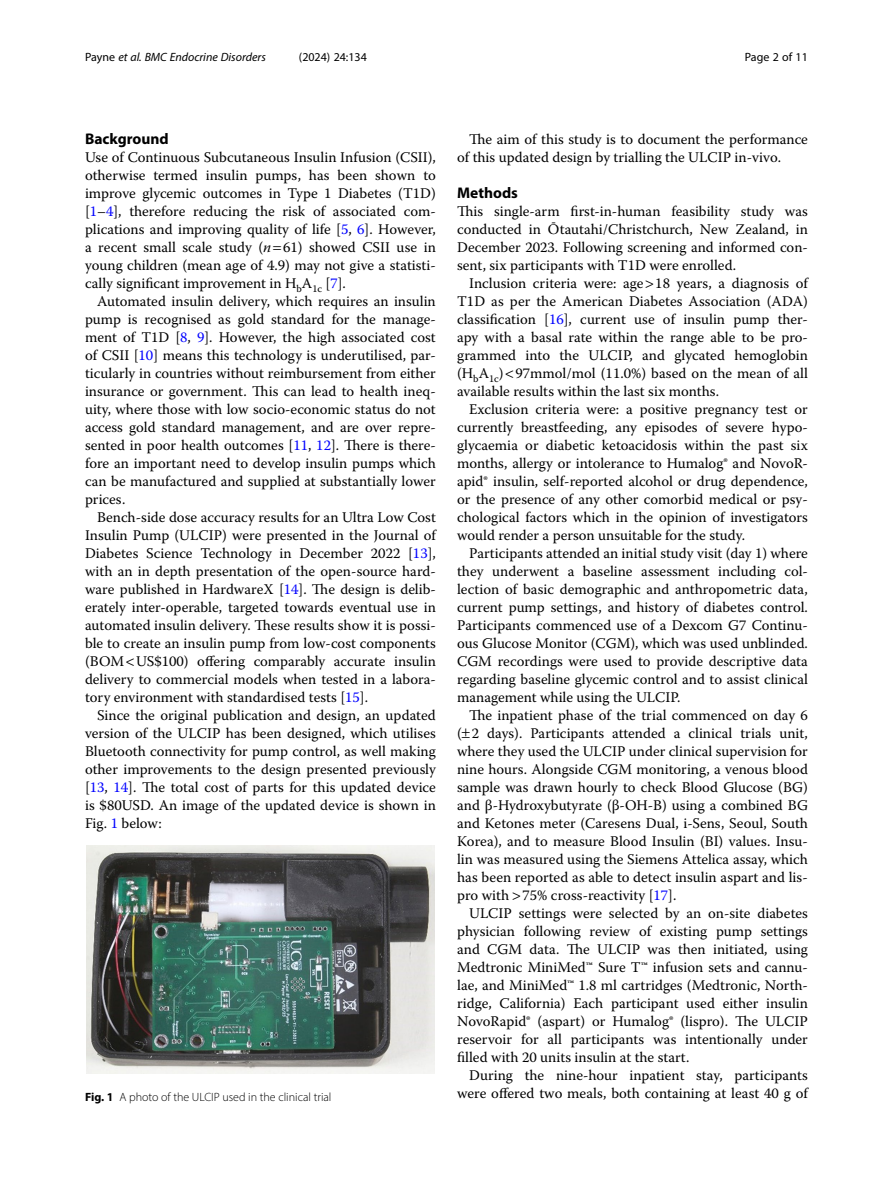
<style>
.page{position:relative;width:893px;height:1191px;background:#fff}
.page>*{position:absolute;margin:0;border:0;box-sizing:border-box;transform-origin:0 0}
.Head_1{font:700 15.45px "Myriad Pro";color:#000}
.Body_Text_Indent{font:14.7px/18px "Warnock Pro";color:#000;text-align:justify}
.Body_Text{font:14.7px/18px "Warnock Pro";color:#000;text-align:justify}
.Figure_Caption{font:300 12px "Myriad Pro";color:#000}
.t1{font:italic 12px "Myriad Pro";color:#000}
.t2{font:12px "Myriad Pro";color:#000}
.s1{font-style:normal}
.s2{color:#00f}
.s3{font-style:italic}
.s4{font-weight:700}
</style>
<div class="page">
<img style="left:86px;top:845px;width:349px;height:229px">
<p class="t1" style="left:85px;top:50px;width:182px"><span class="s1">Payne</span> et al. BMC Endocrine Disorders</p>
<p class="t2" style="left:299px;top:50px;width:70px">(2024) 24:134</p>
<p class="t2" style="left:745px;top:50px;width:65px">Page 2 of 11</p>
<p class="Head_1" style="left:85px;top:129px;width:85px">Background</p>
<p class="Body_Text" style="left:85px;top:148px;width:352px">Use of Continuous Subcutaneous Insulin Infusion (CSII), otherwise termed insulin pumps, has been shown to improve glycemic outcomes in Type 1 Diabetes (T1D) [<span class="s2">1</span>–<span class="s2">4</span>], therefore reducing the risk of associated com&shy;plications and improving quality of life [<span class="s2">5</span>, <span class="s2">6</span>]. However, a recent small scale study (<span class="s3">n</span> 61) showed CSII use in young children (mean age of 4.9) may not give a statisti&shy;cally significant improvement in H<sub>b</sub>A<sub>1c</sub> [<span class="s2">7</span>].</p>
<p class="Body_Text_Indent" style="left:85px;top:292px;width:352px;text-indent:12px">Automated insulin delivery, which requires an insulin pump is recognised as gold standard for the manage&shy;ment of T1D [<span class="s2">8</span>, <span class="s2">9</span>]. However, the high associated cost of CSII [<span class="s2">10</span>] means this technology is underutilised, par&shy;ticularly in countries without reimbursement from either insurance or government. This can lead to health ineq&shy;uity, where those with low socio-economic status do not access gold standard management, and are over repre&shy;sented in poor health outcomes [<span class="s2">11</span>, <span class="s2">12</span>]. There is there&shy;fore an important need to develop insulin pumps which can be manufactured and supplied at substantially lower prices.</p>
<p class="Body_Text_Indent" style="left:85px;top:508px;width:352px;text-indent:12px">Bench-side dose accuracy results for an Ultra Low Cost Insulin Pump (ULCIP) were presented in the Journal of Diabetes Science Technology in December 2022 [<span class="s2">13</span>], with an in depth presentation of the open-source hard&shy;ware published in HardwareX [<span class="s2">14</span>]. The design is delib&shy;erately inter-operable, targeted towards eventual use in automated insulin delivery. These results show it is possi&shy;ble to create an insulin pump from low-cost components (BOM US$100) offering comparably accurate insulin delivery to commercial models when tested in a labora&shy;tory environment with standardised tests [<span class="s2">15</span>].</p>
<p class="Body_Text_Indent" style="left:85px;top:706px;width:352px;text-indent:12px">Since the original publication and design, an updated version of the ULCIP has been designed, which utilises Bluetooth connectivity for pump control, as well making other improvements to the design presented previously [<span class="s2">13</span>, <span class="s2">14</span>]. The total cost of parts for this updated device is $80USD. An image of the updated device is shown in Fig. <span class="s2">1</span> below:</p>
<p class="Body_Text_Indent" style="left:457px;top:130px;width:352px;text-indent:12px">The aim of this study is to document the performance of this updated design by trialling the ULCIP in-vivo.</p>
<p class="Head_1" style="left:457px;top:183px;width:62px">Methods</p>
<p class="Body_Text" style="left:457px;top:202px;width:352px">This single-arm first-in-human feasibility study was conducted in Ōtautahi/Christchurch, New Zealand, in December 2023. Following screening and informed con&shy;sent, six participants with T1D were enrolled.</p>
<p class="Body_Text_Indent" style="left:457px;top:274px;width:352px;text-indent:12px">Inclusion criteria were: age 18 years, a diagnosis of T1D as per the American Diabetes Association (ADA) classification [<span class="s2">16</span>], current use of insulin pump ther&shy;apy with a basal rate within the range able to be pro&shy;grammed into the ULCIP, and glycated hemoglobin (H<sub>b</sub>A<sub>1c</sub>) 97mmol/mol (11.0%) based on the mean of all available results within the last six months.</p>
<p class="Body_Text_Indent" style="left:457px;top:400px;width:352px;text-indent:12px">Exclusion criteria were: a positive pregnancy test or currently breastfeeding, any episodes of severe hypo&shy;glycaemia or diabetic ketoacidosis within the past six months, allergy or intolerance to Humalog® and NovoR&shy;apid® insulin, self-reported alcohol or drug dependence, or the presence of any other comorbid medical or psy&shy;chological factors which in the opinion of investigators would render a person unsuitable for the study.</p>
<p class="Body_Text_Indent" style="left:457px;top:544px;width:352px;text-indent:12px">Participants attended an initial study visit (day 1) where they underwent a baseline assessment including col&shy;lection of basic demographic and anthropometric data, current pump settings, and history of diabetes control.<br>Participants commenced use of a Dexcom G7 Continu&shy;ous Glucose Monitor (CGM), which was used unblinded.<br>CGM recordings were used to provide descriptive data regarding baseline glycemic control and to assist clinical management while using the ULCIP.</p>
<p class="Body_Text_Indent" style="left:457px;top:706px;width:352px;text-indent:12px">The inpatient phase of the trial commenced on day 6 ( 2 days). Participants attended a clinical trials unit, where they used the ULCIP under clinical supervision for nine hours. Alongside CGM monitoring, a venous blood sample was drawn hourly to check Blood Glucose (BG) and β-Hydroxybutyrate (β-OH-B) using a combined BG and Ketones meter (Caresens Dual, i-Sens, Seoul, South Korea), and to measure Blood Insulin (BI) values. Insu&shy;lin was measured using the Siemens Attelica assay, which has been reported as able to detect insulin aspart and lis&shy;pro with 75% cross-reactivity [<span class="s2">17</span>].</p>
<p class="Body_Text_Indent" style="left:457px;top:904px;width:352px;text-indent:12px">ULCIP settings were selected by an on-site diabetes physician following review of existing pump settings and CGM data. The ULCIP was then initiated, using Medtronic MiniMed™ Sure T™ infusion sets and cannu&shy;lae, and MiniMed™ 1.8 ml cartridges (Medtronic, North&shy;ridge, California) Each participant used either insulin NovoRapid® (aspart) or Humalog® (lispro). The ULCIP reservoir for all participants was intentionally under filled with 20 units insulin at the start.</p>
<p class="Body_Text_Indent" style="left:469px;top:1066px;width:340px">During the nine-hour inpatient stay, participants</p>
<p class="Figure_Caption" style="left:85px;top:1089px;width:248px"><span class="s4">Fig. 1</span> A photo of the ULCIP used in the clinical trial</p>
<p class="Body_Text_Indent" style="left:457px;top:1084px;width:352px">were offered two meals, both containing at least 40 g of</p>
</div>
